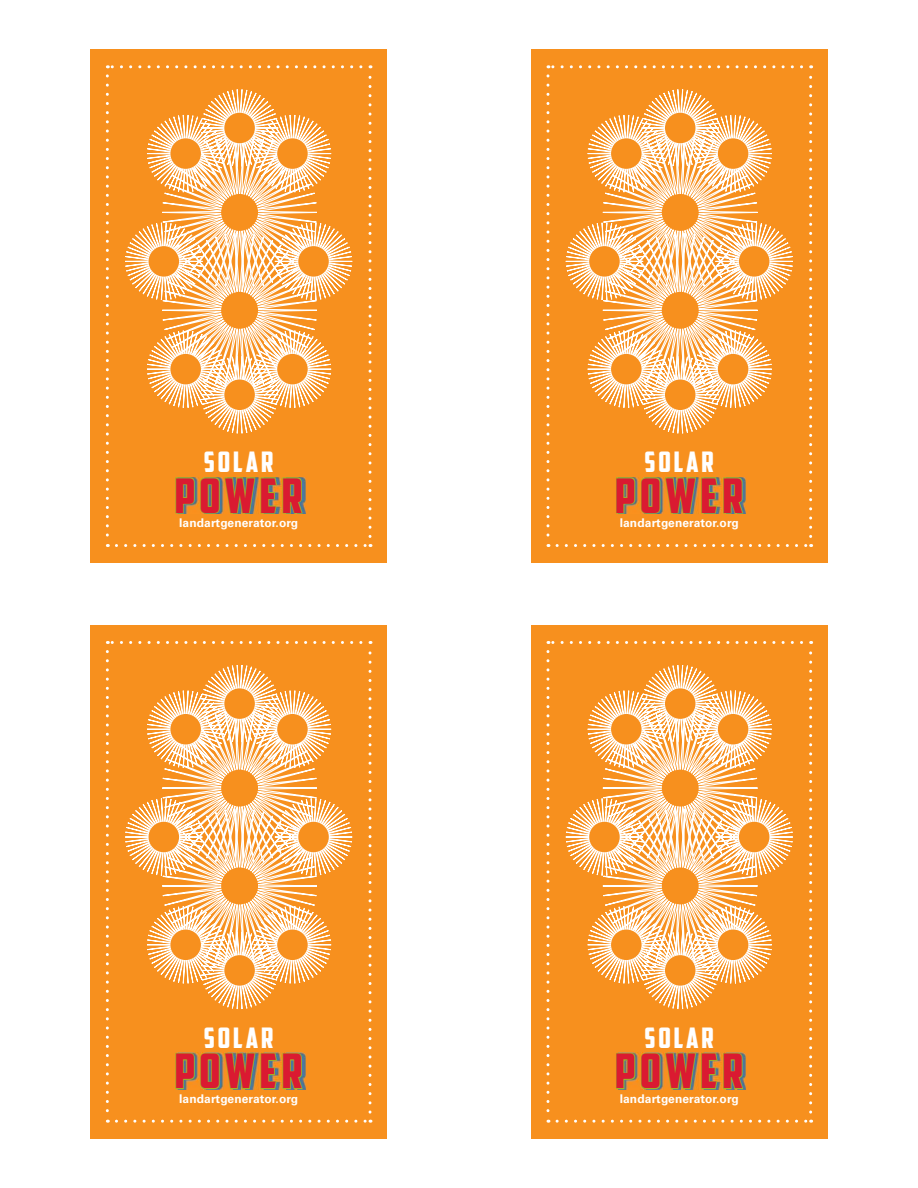
<style>
.page{position:relative;width:918px;height:1188px;background:#fff}
.page>*{position:absolute;margin:0;border:0;box-sizing:border-box;transform-origin:0 0}
.t1{font:48px "American Captain";letter-spacing:.095em;color:#da1a31}
.t2{font:28.5px "American Captain";letter-spacing:.1em;color:#fff}
.t3{font:700 12px "Univers LT Std";letter-spacing:.01em;color:#fff}
</style>
<div class="page">
<div style="left:90px;top:50px;width:297px;height:513px;background:#f7901e"></div>
<svg style="left:106px;top:65px;width:266px;height:482px"></svg>
<div style="left:531px;top:50px;width:297px;height:513px;background:#f7901e"></div>
<svg style="left:546px;top:65px;width:266px;height:482px"></svg>
<div style="left:90px;top:625px;width:297px;height:513px;background:#f7901e"></div>
<svg style="left:106px;top:641px;width:266px;height:482px"></svg>
<div style="left:531px;top:625px;width:297px;height:513px;background:#f7901e"></div>
<svg style="left:546px;top:641px;width:266px;height:482px"></svg>
<h2 class="t2" style="left:204px;top:450px;width:71px">SOLAR</h2>
<h2 class="t2" style="left:645px;top:450px;width:71px">SOLAR</h2>
<h1 class="t1" style="left:175px;top:477px;width:130px">POWER</h1>
<h1 class="t1" style="left:615px;top:477px;width:130px">POWER</h1>
<p class="t3" style="left:179px;top:518px;width:121px">landartgenerator.org</p>
<p class="t3" style="left:620px;top:518px;width:121px">landartgenerator.org</p>
<h2 class="t2" style="left:204px;top:1026px;width:71px">SOLAR</h2>
<h2 class="t2" style="left:645px;top:1026px;width:71px">SOLAR</h2>
<h1 class="t1" style="left:175px;top:1052px;width:130px">POWER</h1>
<h1 class="t1" style="left:615px;top:1052px;width:130px">POWER</h1>
<p class="t3" style="left:179px;top:1093px;width:121px">landartgenerator.org</p>
<p class="t3" style="left:620px;top:1093px;width:121px">landartgenerator.org</p>
</div>
